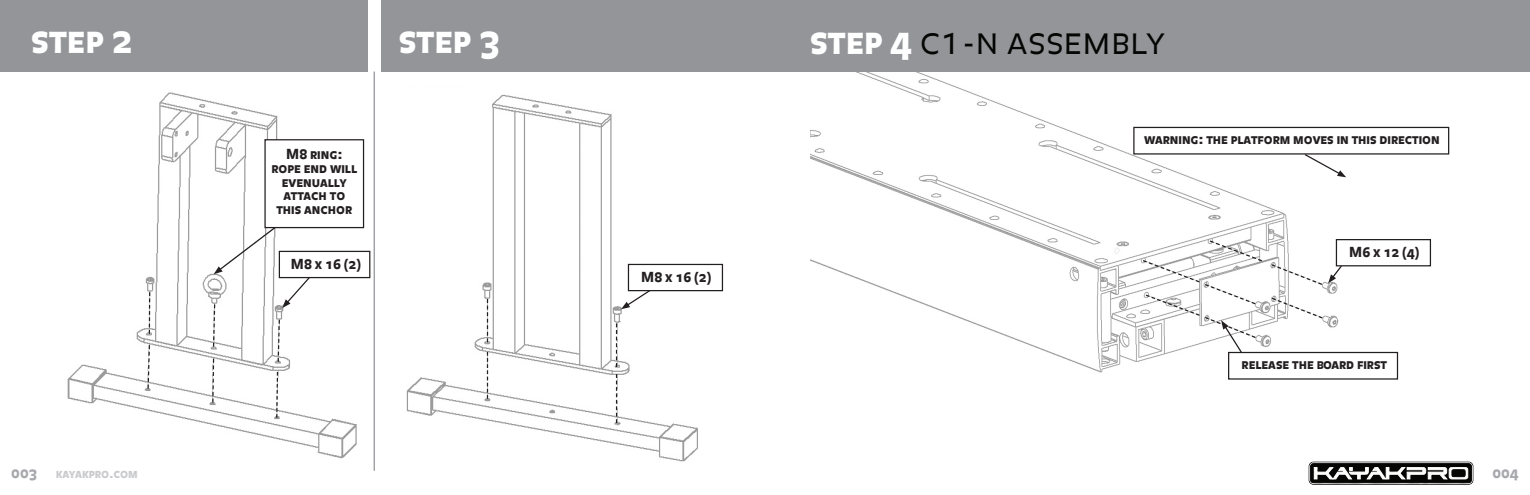
<style>
.page{position:relative;width:1530px;height:495px;background:#fff}
.page>*{position:absolute;margin:0;border:0;box-sizing:border-box;transform-origin:0 0}
.t1{font:37.5px "Balance Light Caps";color:#050604}
.t2{font:37.5px "Balance Black Caps";color:#fff}
.t3{font:15px "Balance Black Caps";color:#a8a9ad}
.t4{font:13.75px/13.8px "Balance Black Caps";color:#231f20;text-align:center}
.t5{font:12.5px "Balance Black Caps";color:#a8a9ad}
.s1{font-family:"Balance Black Caps";color:#fff}
</style>
<div class="page">
<svg style="left:1309px;top:462px;width:164px;height:22px"></svg>
<img style="left:381px;top:71px;width:336px;height:391px">
<img style="left:67px;top:71px;width:308px;height:400px">
<div style="left:45px;top:87px;width:101px;height:35px;background:#fff"></div>
<div style="left:386px;top:87px;width:87px;height:25px;background:#fff"></div>
<div style="left:286px;top:274px;width:43px;height:40px;background:#fff"></div>
<div style="left:622px;top:278px;width:68px;height:53px;background:#fff"></div>
<div style="left:690px;top:255px;width:43px;height:61px;background:#fff"></div>
<svg style="left:621px;top:284px;width:38px;height:25px"></svg>
<img style="left:810px;top:71px;width:720px;height:309px">
<div style="left:1082px;top:104px;width:61px;height:23px;background:#fff"></div>
<div style="left:1292px;top:155px;width:61px;height:22px;background:#fff"></div>
<svg style="left:1304px;top:155px;width:42px;height:22px"></svg>
<div style="left:1134px;top:127px;width:315px;height:27px;background:#fff"></div>
<div style="left:1133px;top:127px;width:316px;height:28px;border:1px solid #231f20"></div>
<div style="left:1229px;top:352px;width:169px;height:27px;background:#fff"></div>
<div style="left:1228px;top:352px;width:170px;height:28px;border:1px solid #231f20"></div>
<svg style="left:1270px;top:263px;width:73px;height:23px"></svg>
<svg style="left:1142px;top:239px;width:121px;height:115px"></svg>
<svg style="left:1270px;top:297px;width:54px;height:23px"></svg>
<svg style="left:487px;top:299px;width:1px;height:43px"></svg>
<svg style="left:487px;top:352px;width:1px;height:47px"></svg>
<svg style="left:616px;top:323px;width:1px;height:44px"></svg>
<svg style="left:616px;top:374px;width:1px;height:49px"></svg>
<svg style="left:149px;top:292px;width:1px;height:42px"></svg>
<svg style="left:147px;top:344px;width:4px;height:46px"></svg>
<svg style="left:212px;top:220px;width:104px;height:199px"></svg>
<div style="left:381px;top:0;width:384px;height:71px;background:#939598"></div>
<div style="left:765px;top:0;width:765px;height:71px;background:#939598"></div>
<div style="left:0;top:0;width:368px;height:72px;background:#939598"></div>
<hr style="left:374px;top:72px;width:1px;height:399px;background:#939598">
<div style="left:279px;top:251px;width:91px;height:27px;background:#fff"></div>
<div style="left:279px;top:251px;width:91px;height:27px;border:1px solid #231f20"></div>
<div style="left:628px;top:264px;width:94px;height:27px;background:#fff"></div>
<div style="left:628px;top:264px;width:95px;height:27px;border:1px solid #231f20"></div>
<div style="left:265px;top:140px;width:99px;height:88px;background:#fff"></div>
<div style="left:264px;top:139px;width:100px;height:89px;border:1px solid #231f20"></div>
<div style="left:1336px;top:240px;width:94px;height:26px;background:#fff"></div>
<div style="left:1336px;top:239px;width:95px;height:27px;border:1px solid #231f20"></div>
<h1 class="t2" style="left:31px;top:18px;width:104px">step 2</h1>
<h1 class="t2" style="left:399px;top:18px;width:104px">step 3</h1>
<h1 class="t1" style="left:810px;top:19px;width:357px"><span class="s1">step 4</span> c1-n assembly</h1>
<p class="t3" style="left:11px;top:464px;width:28px">003</p>
<p class="t5" style="left:56px;top:466px;width:83px">kayakpro.com</p>
<p class="t4" style="left:272px;top:148px;width:87px">M8 ring: rope end will evenually attach to this anchor</p>
<p class="t4" style="left:291px;top:258px;width:71px">M8 x 16 (2)</p>
<p class="t4" style="left:641px;top:271px;width:71px">M8 x 16 (2)</p>
<p class="t4" style="left:1144px;top:134px;width:297px">warning: the platform moves in this direction</p>
<p class="t4" style="left:1349px;top:246px;width:71px">M6 x 12 (4)</p>
<p class="t4" style="left:1242px;top:359px;width:147px">release the board f rst</p>
<p class="t4" style="left:1364px;top:359px;width:5px">i</p>
<p class="t3" style="left:1492px;top:464px;width:28px">004</p>
</div>
